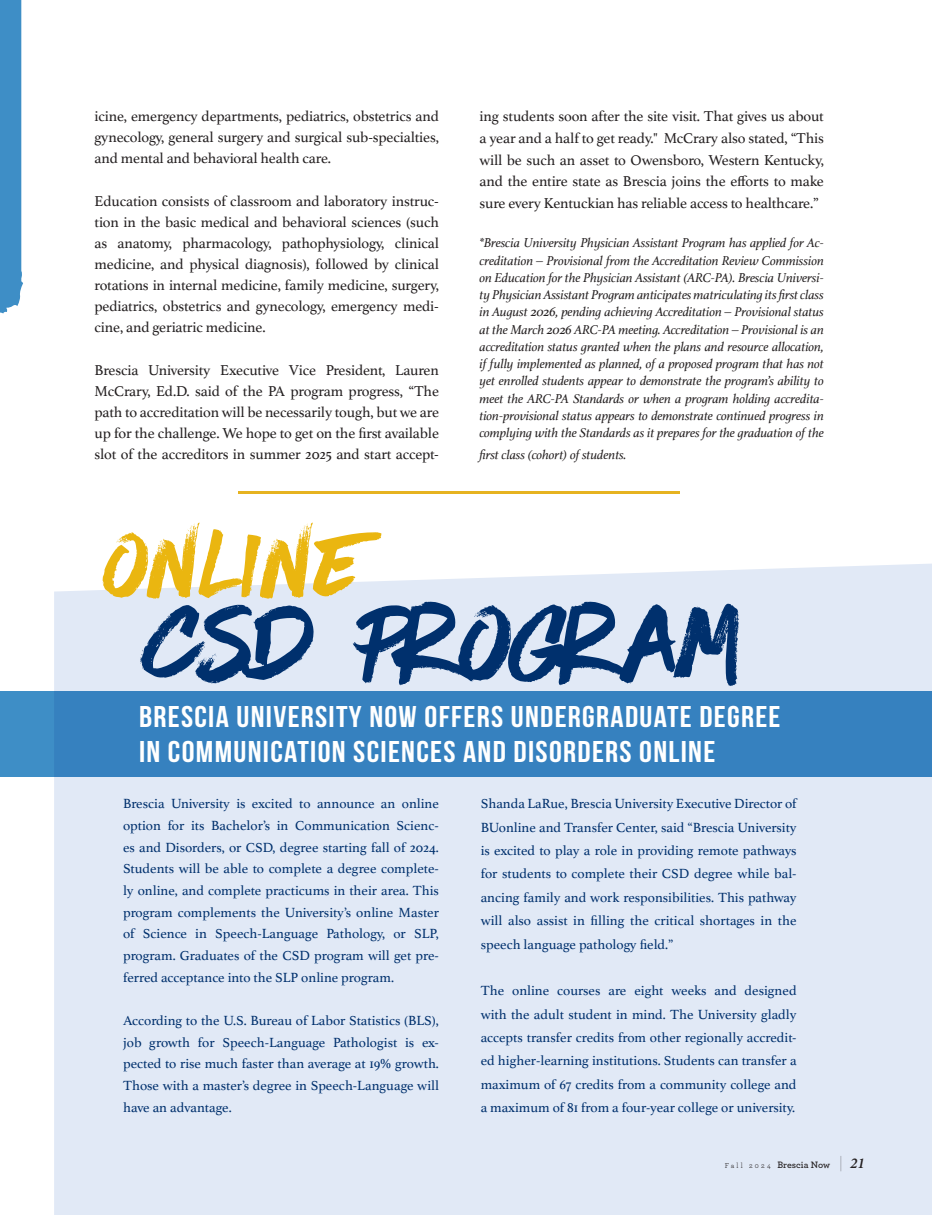
<style>
.page{position:relative;width:932px;height:1215px;background:#fff}
.page>*{position:absolute;margin:0;border:0;box-sizing:border-box;transform-origin:0 0}
.t1{font:227.55px "Have Heart 2";color:#00306d}
.t2{font:196.8px "Have Heart 2";color:#eab610}
.t3{font:700 30px "Bebas Neue";letter-spacing:.04em;color:#fff;scale:1.08 1}
.t4{font:15px/21.1px "Athelas";letter-spacing:-.01em;color:#231f20;text-align:justify}
.t5{font:13.95px/21.6px "Athelas";color:#00306d;text-align:justify}
.t6{font:italic 13.5px/17.2px "Athelas";letter-spacing:-.01em;color:#231f20;text-align:justify}
.t7{font:600 9.75px "Archer Pro";letter-spacing:-.005em;color:#231f20}
.s1{font-weight:400;font-size:7.5px}
.s2{font-weight:100;font-size:16.5px}
.s3{font-family:"Minion Pro";font-style:italic;font-size:15px}
</style>
<div class="page">
<div style="left:0;top:0;width:21px;height:286px;background:#3e8ec6"></div>
<div style="left:54px;top:564px;width:877px;height:651px;background:#e1e9f6"></div>
<div style="left:0;top:691px;width:932px;height:86px;background:#3681bf"></div>
<hr style="left:238px;top:491px;width:442px;height:2px;background:#e6b320">
<p class="t4" style="left:94px;top:105px;width:346px">icine, emergency departments, pediatrics, obstetrics and gynecology, general surgery and surgical sub-specialties, and mental and behavioral health care.</p>
<p class="t4" style="left:94px;top:190px;width:346px">Education consists of classroom and laboratory instruc&shy;tion in the basic medical and behavioral sciences (such as anatomy, pharmacology, pathophysiology, clinical medicine, and physical diagnosis), followed by clinical rotations in internal medicine, family medicine, surgery, pediatrics, obstetrics and gynecology, emergency medi&shy;cine, and geriatric medicine.</p>
<p class="t4" style="left:94px;top:359px;width:346px">Brescia University Executive Vice President, Lauren McCrary, Ed.D. said of the PA program progress, “The path to accreditation will be necessarily tough, but we are up for the challenge. We hope to get on the first available slot of the accreditors in summer 2025 and start accept-</p>
<p class="t2" style="left:104px;top:441px;width:259px">Online</p>
<p class="t4" style="left:479px;top:105px;width:346px;line-height:21.8px">ing students soon after the site visit. That gives us about a year and a half to get ready." McCrary also stated, “This will be such an asset to Owensboro, Western Kentucky, and the entire state as Brescia joins the efforts to make sure every Kentuckian has reliable access to healthcare.”</p>
<p class="t6" style="left:479px;top:234px;width:346px">*Brescia University Physician Assistant Program has applied for Ac&shy;creditation – Provisional from the Accreditation Review Commission on Education for the Physician Assistant (ARC-PA). Brescia Universi&shy;ty Physician Assistant Program anticipates matriculating its first class in August 2026, pending achieving Accreditation – Provisional status at the March 2026 ARC-PA meeting. Accreditation – Provisional is an accreditation status granted when the plans and resource allocation, if fully implemented as planned, of a proposed program that has not yet enrolled students appear to demonstrate the program’s ability to meet the ARC-PA Standards or when a program holding accredita&shy;tion-provisional status appears to demonstrate continued progress in complying with the Standards as it prepares for the graduation of the</p>
<p class="t6" style="left:479px;top:446px;width:148px">first class (cohort) of students.</p>
<p class="t1" style="left:146px;top:500px;width:598px">CSD Program</p>
<p class="t3" style="left:139px;top:700px;width:595px">BRESCIA UNIVERSITY NOW OFFERS UNDERGRADUATE DEGREE</p>
<p class="t3" style="left:139px;top:735px;width:535px">IN COMMUNICATION SCIENCES AND DISORDERS ONLINE</p>
<p class="t5" style="left:123px;top:793px;width:317px">Brescia University is excited to announce an online option for its Bachelor’s in Communication Scienc&shy;es and Disorders, or CSD, degree starting fall of 2024.<br>Students will be able to complete a degree complete&shy;ly online, and complete practicums in their area. This program complements the University’s online Master of Science in Speech-Language Pathology, or SLP, program. Graduates of the CSD program will get pre&shy;ferred acceptance into the SLP online program.</p>
<p class="t5" style="left:123px;top:1009px;width:317px">According to the U.S. Bureau of Labor Statistics (BLS), job growth for Speech-Language Pathologist is ex&shy;pected to rise much faster than average at 19% growth.<br>Those with a master’s degree in Speech-Language will have an advantage.</p>
<p class="t5" style="left:480px;top:792px;width:317px;line-height:23.4px">Shanda LaRue, Brescia University Executive Director of BUonline and Transfer Center, said “Brescia University is excited to play a role in providing remote pathways for students to complete their CSD degree while bal&shy;ancing family and work responsibilities. This pathway will also assist in filling the critical shortages in the speech language pathology field.”</p>
<p class="t5" style="left:480px;top:978px;width:317px;line-height:23.4px">The online courses are eight weeks and designed with the adult student in mind. The University gladly accepts transfer credits from other regionally accredit&shy;ed higher-learning institutions. Students can transfer a maximum of 67 credits from a community college and a maximum of 81 from a four-year college or university.</p>
<p class="t7" style="left:724px;top:1157px;width:142px"><span class="s1">F a l l 2 0 2 4</span> Brescia Now <span class="s2">|</span> <span class="s3">21</span></p>
</div>
